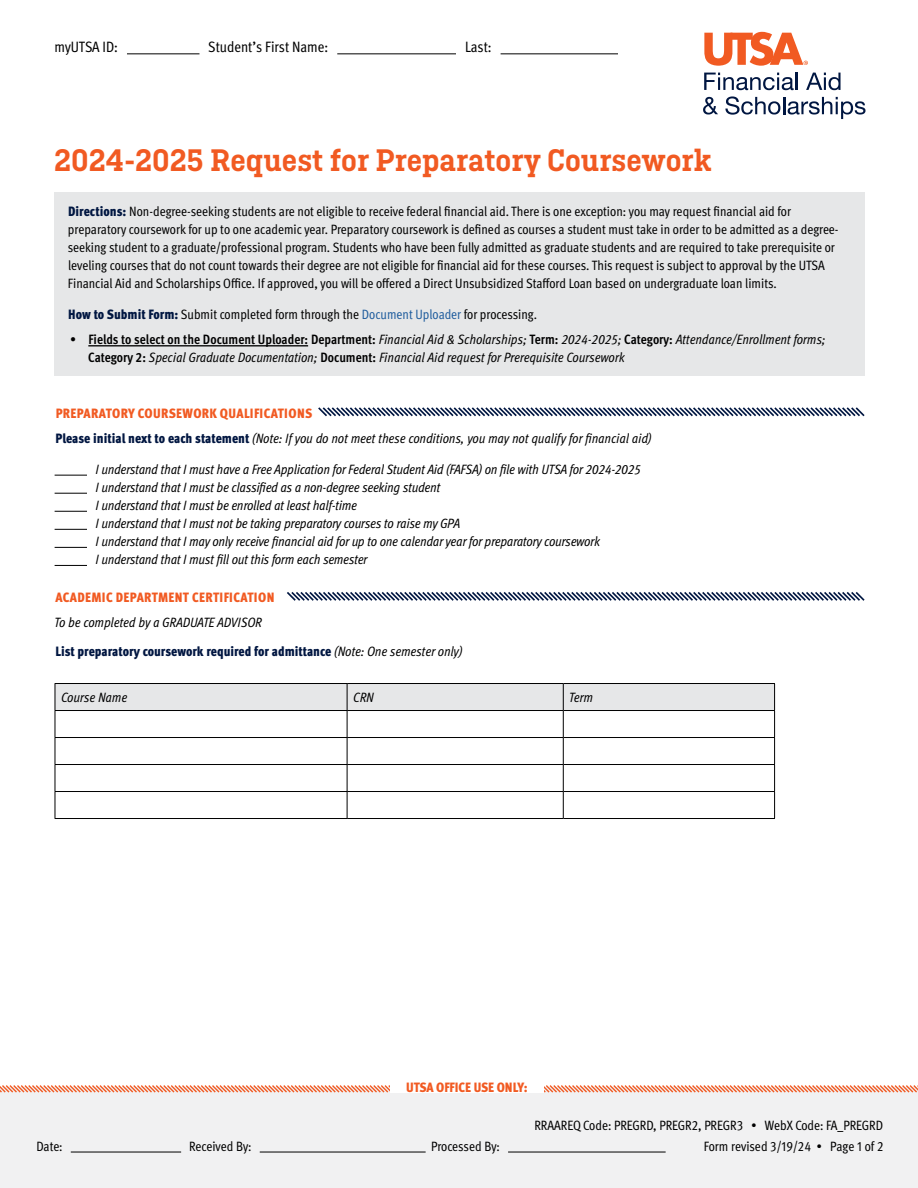
<style>
.page{position:relative;width:918px;height:1188px;background:#fff}
.page>*{position:absolute;margin:0;border:0;box-sizing:border-box;transform-origin:0 0}
.t1{font:600 33px "Ciutadella Slab";color:#f15a22}
.t2{font:condensed 15px "Meta OT";color:#000}
.t3{font:italic condensed 13.5px/18px "Meta OT";letter-spacing:-.01em;color:#000}
.t4{font:condensed 13.5px/18px "Meta OT";color:#000;text-align:right}
.t5{font:900 condensed 13.5px "Meta OT";letter-spacing:.02em;color:#f15a22}
.t6{font:900 condensed 13.5px "Meta OT";letter-spacing:-.01em;color:#f15a22}
.s1{font-weight:900;color:#001641}
.s2{color:#215e9e}
.s3{font-weight:700;font-style:normal}
.s4{font-weight:900;font-style:normal;color:#f15a22}
.s5{font-weight:900;font-style:normal;color:#001641}
</style>
<div class="page">
<div style="left:0;top:1087px;width:918px;height:101px;background:#f1f1f2"></div>
<svg style="left:0;top:1085px;width:918px;height:8px"></svg>
<div style="left:390px;top:1082px;width:153px;height:11px;background:#fff"></div>
<hr style="left:71px;top:1152px;width:110px;height:1px;background:#000">
<hr style="left:260px;top:1152px;width:166px;height:1px;background:#000">
<hr style="left:508px;top:1152px;width:158px;height:1px;background:#000">
<hr style="left:127px;top:53px;width:72px;height:1px;background:#000">
<hr style="left:337px;top:53px;width:119px;height:1px;background:#000">
<hr style="left:501px;top:53px;width:117px;height:1px;background:#000">
<svg style="left:704px;top:32px;width:104px;height:34px"></svg>
<svg style="left:704px;top:73px;width:94px;height:17px"></svg>
<svg style="left:806px;top:73px;width:35px;height:17px"></svg>
<svg style="left:703px;top:97px;width:15px;height:18px"></svg>
<svg style="left:725px;top:96px;width:141px;height:23px"></svg>
<hr style="left:55px;top:683px;width:292px;height:1px;background:#000">
<hr style="left:347px;top:683px;width:216px;height:1px;background:#000">
<hr style="left:563px;top:683px;width:212px;height:1px;background:#000">
<hr style="left:55px;top:818px;width:292px;height:1px;background:#000">
<hr style="left:347px;top:818px;width:216px;height:1px;background:#000">
<hr style="left:563px;top:818px;width:212px;height:1px;background:#000">
<svg style="left:55px;top:684px;width:720px;height:134px"></svg>
<div style="left:54px;top:192px;width:810px;height:184px;background:#e6e7e8"></div>
<hr style="left:88px;top:345px;width:220px;height:1px;background:#000">
<svg style="left:318px;top:407px;width:547px;height:10px"></svg>
<svg style="left:287px;top:592px;width:578px;height:9px"></svg>
<hr style="left:55px;top:475px;width:32px;height:1px;background:#000">
<hr style="left:55px;top:493px;width:32px;height:1px;background:#000">
<hr style="left:55px;top:511px;width:32px;height:1px;background:#000">
<hr style="left:55px;top:529px;width:32px;height:1px;background:#000">
<hr style="left:55px;top:547px;width:32px;height:1px;background:#000">
<hr style="left:55px;top:565px;width:32px;height:1px;background:#000">
<p class="t2" style="left:55px;top:38px;width:65px">myUTSA ID:</p>
<p class="t2" style="left:208px;top:38px;width:121px">Student’s First Name:</p>
<p class="t2" style="left:465px;top:38px;width:28px">Last:</p>
<h1 class="t1" style="left:54px;top:142px;width:659px">2024-2025 Request for Preparatory Coursework</h1>
<p class="t4" style="left:68px;top:202px;width:772px;text-align:left"><span class="s1">Directions:</span> Non-degree-seeking students are not eligible to receive federal financial aid. There is one exception: you may request financial aid for preparatory coursework for up to one academic year. Preparatory coursework is defined as courses a student must take in order to be admitted as a degree&shy;seeking student to a graduate/professional program. Students who have been fully admitted as graduate students and are required to take prerequisite or leveling courses that do not count towards their degree are not eligible for financial aid for these courses. This request is subject to approval by the UTSA Financial Aid and Scholarships Office. If approved, you will be offered a Direct Unsubsidized Stafford Loan based on undergraduate loan limits.</p>
<p class="t4" style="left:68px;top:305px;width:470px"><span class="s1">How to Submit Form:</span> Submit completed form through the <span class="s2">Document Uploader</span> for processing.</p>
<p class="t3" style="left:88px;top:330px;width:739px;text-indent:-18px"><span class="s3">• Fields to select on the Document Uploader: Department:</span> Financial Aid &amp; Scholarships; <span class="s3">Term:</span> 2024-2025; <span class="s3">Category:</span> Attendance/Enrollment forms;<br><span class="s3">Category 2:</span> Special Graduate Documentation; <span class="s3">Document:</span> Financial Aid request for Prerequisite Coursework</p>
<p class="t3" style="left:56px;top:401px;width:597px;line-height:24.8px"><span class="s4">PREPARATORY COURSEWORK QUALIFICATIONS<br></span><span class="s5">Please initial next to each statement</span> (Note: If you do not meet these conditions, you may not qualify for financial aid)</p>
<p class="t3" style="left:95px;top:461px;width:547px">I understand that I must have a Free Application for Federal Student Aid (FAFSA) on file with UTSA for 2024-2025<br>I understand that I must be classified as a non-degree seeking student<br>I understand that I must be enrolled at least half-time<br>I understand that I must not be taking preparatory courses to raise my GPA<br>I understand that I may only receive financial aid for up to one calendar year for preparatory coursework<br>I understand that I must fill out this form each semester</p>
<p class="t5" style="left:55px;top:589px;width:221px">ACADEMIC DEPARTMENT CERTIFICATION</p>
<p class="t3" style="left:54px;top:608px;width:410px;line-height:28.8px">To be completed by a GRADUATE ADVISOR<br><span class="s5">List preparatory coursework required for admittance</span> (Note: One semester only)</p>
<p class="t3" style="left:61px;top:688px;width:68px">Course Name</p>
<p class="t3" style="left:353px;top:688px;width:22px">CRN</p>
<p class="t3" style="left:569px;top:688px;width:26px">Term</p>
<p class="t6" style="left:406px;top:1079px;width:123px">UTSA OFFICE USE ONLY:</p>
<p class="t4" style="left:36px;top:1136px;width:28px">Date:</p>
<p class="t4" style="left:189px;top:1136px;width:64px">Received By:</p>
<p class="t4" style="left:431px;top:1136px;width:70px">Processed By:</p>
<p class="t4" style="left:534px;top:1114px;width:351px;line-height:21px">RRAAREQ Code: PREGRD, PREGR2, PREGR3 • WebX Code: FA_PREGRD<br>Form revised 3/19/24 • Page 1 of 2</p>
</div>
